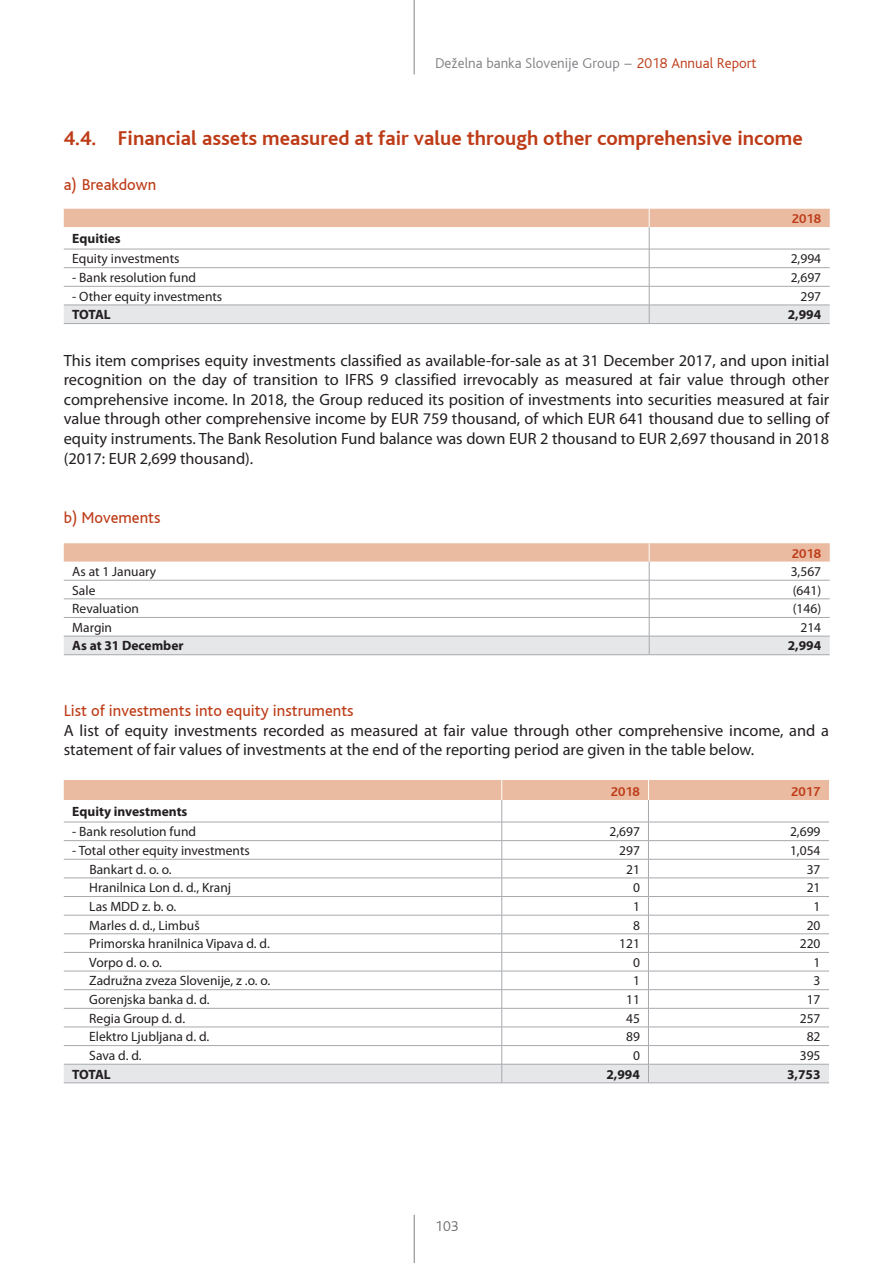
<style>
.page{position:relative;width:893px;height:1263px;background:#fff}
.page>*{position:absolute;margin:0;border:0;box-sizing:border-box;transform-origin:0 0}
.t1{font:700 21px "Bliss";color:#bd3b17}
.t2{font:16.5px "Bliss";color:#bd3b17}
.t3{font:16.35px/19.6px "Myriad Pro";color:#231f20;text-align:justify}
.t4{font:300 15px "Bliss";color:#808285}
.t5{font:300 15px "Bliss";color:#6c6d70}
.t6{font:13.5px "Myriad Pro";color:#231f20}
.t7{font:700 13.5px "Myriad Pro";color:#231f20}
.t8{font:700 13.5px "Bliss";color:#bd3b17}
.s1{color:#bd3b17}
</style>
<div class="page">
<hr style="left:414px;top:1215px;width:1px;height:48px;background:#808285">
<hr style="left:414px;top:0;width:1px;height:74px;background:#808285">
<svg style="left:64px;top:209px;width:766px;height:115px"></svg>
<svg style="left:64px;top:543px;width:766px;height:112px"></svg>
<svg style="left:64px;top:780px;width:765px;height:303px"></svg>
<p class="t4" style="left:435px;top:55px;width:323px">Deželna banka Slovenije Group − <span class="s1">2018 Annual Report</span></p>
<p class="t1" style="left:64px;top:128px;width:740px">4.4. Financial assets measured at fair value through other comprehensive income</p>
<p class="t2" style="left:64px;top:176px;width:94px">a) Breakdown</p>
<p class="t8" style="left:792px;top:212px;width:31px">2018</p>
<p class="t7" style="left:72px;top:230px;width:50px">Equities</p>
<p class="t6" style="left:72px;top:251px;width:109px">Equity investments</p>
<p class="t6" style="left:791px;top:251px;width:32px">2,994</p>
<p class="t6" style="left:72px;top:269px;width:125px">- Bank resolution fund</p>
<p class="t6" style="left:791px;top:269px;width:32px">2,697</p>
<p class="t6" style="left:72px;top:288px;width:151px">- Other equity investments</p>
<p class="t6" style="left:800px;top:288px;width:22px">297</p>
<p class="t7" style="left:72px;top:306px;width:40px">TOTAL</p>
<p class="t7" style="left:788px;top:306px;width:35px">2,994</p>
<p class="t3" style="left:64px;top:350px;width:767px">This item comprises equity investments classified as available-for-sale as at 31 December 2017, and upon initial recognition on the day of transition to IFRS 9 classified irrevocably as measured at fair value through other comprehensive income. In 2018, the Group reduced its position of investments into securities measured at fair value through other comprehensive income by EUR 759 thousand, of which EUR 641 thousand due to selling of equity instruments. The Bank Resolution Fund balance was down EUR 2 thousand to EUR 2,697 thousand in 2018 (2017: EUR 2,699 thousand).</p>
<p class="t2" style="left:64px;top:509px;width:98px">b) Movements</p>
<p class="t8" style="left:792px;top:546px;width:31px">2018</p>
<p class="t6" style="left:72px;top:563px;width:86px">As at 1 January</p>
<p class="t6" style="left:791px;top:563px;width:32px">3,567</p>
<p class="t6" style="left:72px;top:582px;width:25px">Sale</p>
<p class="t6" style="left:793px;top:582px;width:30px">(641)</p>
<p class="t6" style="left:72px;top:600px;width:68px">Revaluation</p>
<p class="t6" style="left:793px;top:600px;width:30px">(146)</p>
<p class="t6" style="left:72px;top:619px;width:41px">Margin</p>
<p class="t6" style="left:800px;top:619px;width:22px">214</p>
<p class="t7" style="left:72px;top:637px;width:113px">As at 31 December</p>
<p class="t7" style="left:788px;top:637px;width:35px">2,994</p>
<p class="t2" style="left:64px;top:702px;width:291px">List of investments into equity instruments</p>
<p class="t3" style="left:64px;top:720px;width:767px">A list of equity investments recorded as measured at fair value through other comprehensive income, and a statement of fair values of investments at the end of the reporting period are given in the table below.</p>
<p class="t8" style="left:611px;top:784px;width:31px">2018</p>
<p class="t8" style="left:791px;top:784px;width:31px">2017</p>
<p class="t7" style="left:72px;top:803px;width:117px">Equity investments</p>
<p class="t6" style="left:72px;top:823px;width:125px">- Bank resolution fund</p>
<p class="t6" style="left:609px;top:823px;width:32px">2,697</p>
<p class="t6" style="left:790px;top:823px;width:32px">2,699</p>
<p class="t6" style="left:72px;top:842px;width:179px">- Total other equity investments</p>
<p class="t6" style="left:619px;top:842px;width:22px">297</p>
<p class="t6" style="left:790px;top:842px;width:32px">1,054</p>
<p class="t6" style="left:89px;top:861px;width:84px">Bankart d. o. o.</p>
<p class="t6" style="left:626px;top:861px;width:15px">21</p>
<p class="t6" style="left:807px;top:861px;width:15px">37</p>
<p class="t6" style="left:89px;top:879px;width:143px">Hranilnica Lon d. d., Kranj</p>
<p class="t6" style="left:633px;top:879px;width:8px">0</p>
<p class="t6" style="left:807px;top:879px;width:15px">21</p>
<p class="t6" style="left:89px;top:898px;width:89px">Las MDD z. b. o.</p>
<p class="t6" style="left:633px;top:898px;width:8px">1</p>
<p class="t6" style="left:814px;top:898px;width:8px">1</p>
<p class="t6" style="left:89px;top:917px;width:112px">Marles d. d., Limbuš</p>
<p class="t6" style="left:633px;top:917px;width:8px">8</p>
<p class="t6" style="left:807px;top:917px;width:15px">20</p>
<p class="t6" style="left:89px;top:935px;width:182px">Primorska hranilnica Vipava d. d.</p>
<p class="t6" style="left:619px;top:935px;width:22px">121</p>
<p class="t6" style="left:800px;top:935px;width:22px">220</p>
<p class="t6" style="left:89px;top:954px;width:74px">Vorpo d. o. o.</p>
<p class="t6" style="left:633px;top:954px;width:8px">0</p>
<p class="t6" style="left:814px;top:954px;width:8px">1</p>
<p class="t6" style="left:89px;top:972px;width:182px">Zadružna zveza Slovenije, z .o. o.</p>
<p class="t6" style="left:633px;top:972px;width:8px">1</p>
<p class="t6" style="left:814px;top:972px;width:8px">3</p>
<p class="t6" style="left:89px;top:991px;width:122px">Gorenjska banka d. d.</p>
<p class="t6" style="left:626px;top:991px;width:15px">11</p>
<p class="t6" style="left:807px;top:991px;width:15px">17</p>
<p class="t6" style="left:89px;top:1010px;width:97px">Regia Group d. d.</p>
<p class="t6" style="left:626px;top:1010px;width:15px">45</p>
<p class="t6" style="left:800px;top:1010px;width:22px">257</p>
<p class="t6" style="left:89px;top:1028px;width:121px">Elektro Ljubljana d. d.</p>
<p class="t6" style="left:626px;top:1028px;width:15px">89</p>
<p class="t6" style="left:807px;top:1028px;width:15px">82</p>
<p class="t6" style="left:89px;top:1047px;width:54px">Sava d. d.</p>
<p class="t6" style="left:633px;top:1047px;width:8px">0</p>
<p class="t6" style="left:800px;top:1047px;width:22px">395</p>
<p class="t7" style="left:72px;top:1065px;width:40px">TOTAL</p>
<p class="t7" style="left:606px;top:1065px;width:35px">2,994</p>
<p class="t7" style="left:787px;top:1065px;width:35px">3,753</p>
<p class="t5" style="left:435px;top:1218px;width:25px">103</p>
</div>
